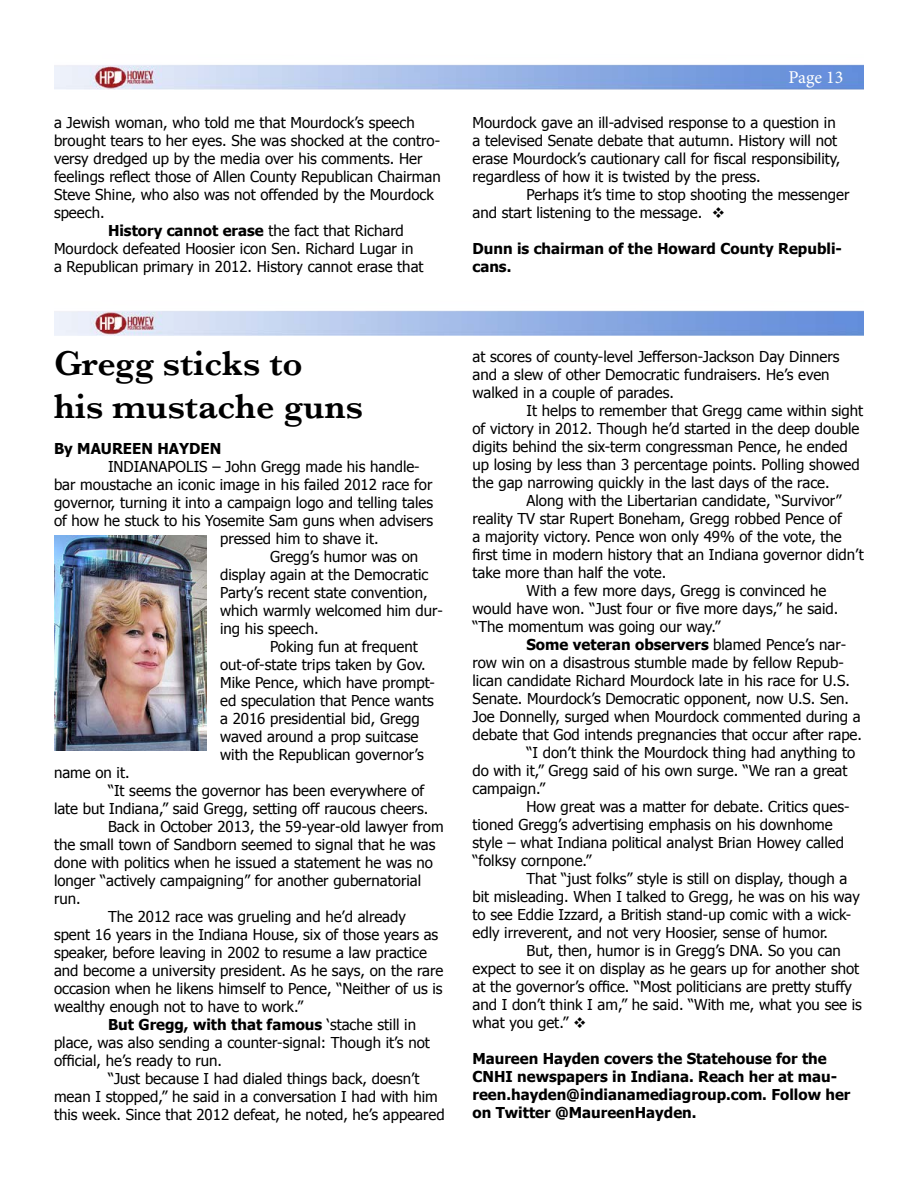
<style>
.page{position:relative;width:918px;height:1188px;background:#fff}
.page>*{position:absolute;margin:0;border:0;box-sizing:border-box;transform-origin:0 0}
.t1{font:600 36px/43.2px "Baskerville";color:#000}
.t2{font:18px "Minion Pro";letter-spacing:-.005em;color:#fff}
.t3{font:15px/18px "Tahoma";color:#000}
.t4{font:700 15px/18px "Tahoma";color:#000}
.s1{font-weight:400}
</style>
<div class="page">
<img style="left:54px;top:64px;width:810px;height:26px">
<img style="left:54px;top:310px;width:810px;height:26px">
<img style="left:54px;top:536px;width:153px;height:215px">
<p class="t3" style="left:54px;top:113px;width:362px">a Jewish woman, who told me that Mourdock’s speech</p>
<p class="t3" style="left:54px;top:131px;width:388px">brought tears to her eyes. She was shocked at the contro-</p>
<p class="t3" style="left:54px;top:149px;width:370px">versy dredged up by the media over his comments. Her</p>
<p class="t3" style="left:54px;top:167px;width:388px">feelings reflect those of Allen County Republican Chairman</p>
<p class="t3" style="left:54px;top:185px;width:381px">Steve Shine, who also was not offended by the Mourdock</p>
<p class="t3" style="left:54px;top:203px;width:52px">speech.</p>
<p class="t4" style="left:108px;top:221px;width:297px">History cannot erase <span class="s1">the fact that Richard</span></p>
<p class="t3" style="left:54px;top:239px;width:361px">Mourdock defeated Hoosier icon Sen. Richard Lugar in</p>
<p class="t3" style="left:54px;top:257px;width:371px">a Republican primary in 2012. History cannot erase that</p>
<p class="t2" style="left:789px;top:65px;width:56px">Page 13</p>
<p class="t3" style="left:472px;top:113px;width:369px">Mourdock gave an ill-advised response to a question in a televised Senate debate that autumn. History will not erase Mourdock’s cautionary call for fiscal responsibility, regardless of how it is twisted by the press.</p>
<p class="t3" style="left:472px;top:185px;width:378px;text-indent:54px">Perhaps it’s time to stop shooting the messenger and start listening to the message. ❖</p>
<p class="t4" style="left:472px;top:239px;width:371px">Dunn is chairman of the Howard County Republi&shy;cans.</p>
<h1 class="t1" style="left:54px;top:342px;width:311px">Gregg sticks to<br>his mustache guns</h1>
<p class="t4" style="left:54px;top:440px;width:169px">By MAUREEN HAYDEN</p>
<p class="t3" style="left:108px;top:458px;width:313px">INDIANAPOLIS – John Gregg made his handle-</p>
<p class="t3" style="left:54px;top:476px;width:380px">bar moustache an iconic image in his failed 2012 race for</p>
<p class="t3" style="left:54px;top:494px;width:381px">governor, turning it into a campaign logo and telling tales</p>
<p class="t3" style="left:54px;top:512px;width:381px">of how he stuck to his Yosemite Sam guns when advisers</p>
<p class="t3" style="left:220px;top:530px;width:160px">pressed him to shave it.</p>
<p class="t3" style="left:270px;top:548px;width:150px">Gregg’s humor was on</p>
<p class="t3" style="left:220px;top:566px;width:210px">display again at the Democratic</p>
<p class="t3" style="left:220px;top:584px;width:209px">Party’s recent state convention,</p>
<p class="t3" style="left:220px;top:602px;width:224px">which warmly welcomed him dur-</p>
<p class="t3" style="left:220px;top:620px;width:100px">ing his speech.</p>
<p class="t3" style="left:270px;top:638px;width:149px">Poking fun at frequent</p>
<p class="t3" style="left:220px;top:656px;width:207px">out-of-state trips taken by Gov.</p>
<p class="t3" style="left:220px;top:674px;width:216px">Mike Pence, which have prompt-</p>
<p class="t3" style="left:220px;top:692px;width:215px">ed speculation that Pence wants</p>
<p class="t3" style="left:220px;top:710px;width:201px">a 2016 presidential bid, Gregg</p>
<p class="t3" style="left:220px;top:728px;width:200px">waved around a prop suitcase</p>
<p class="t3" style="left:220px;top:746px;width:205px">with the Republican governor’s</p>
<p class="t3" style="left:54px;top:764px;width:77px">name on it.</p>
<p class="t3" style="left:108px;top:782px;width:318px">“It seems the governor has been everywhere of</p>
<p class="t3" style="left:54px;top:800px;width:376px">late but Indiana,” said Gregg, setting off raucous cheers.</p>
<p class="t3" style="left:108px;top:818px;width:337px">Back in October 2013, the 59-year-old lawyer from</p>
<p class="t3" style="left:54px;top:836px;width:383px">the small town of Sandborn seemed to signal that he was</p>
<p class="t3" style="left:54px;top:854px;width:380px">done with politics when he issued a statement he was no</p>
<p class="t3" style="left:54px;top:872px;width:369px">longer “actively campaigning” for another gubernatorial</p>
<p class="t3" style="left:54px;top:890px;width:28px">run.</p>
<p class="t3" style="left:108px;top:908px;width:299px">The 2012 race was grueling and he’d already</p>
<p class="t3" style="left:54px;top:926px;width:386px">spent 16 years in the Indiana House, six of those years as</p>
<p class="t3" style="left:54px;top:944px;width:375px">speaker, before leaving in 2002 to resume a law practice</p>
<p class="t3" style="left:54px;top:962px;width:391px">and become a university president. As he says, on the rare</p>
<p class="t3" style="left:54px;top:980px;width:390px">occasion when he likens himself to Pence, “Neither of us is</p>
<p class="t3" style="left:54px;top:998px;width:251px">wealthy enough not to have to work.”</p>
<p class="t4" style="left:108px;top:1016px;width:310px">But Gregg, with that famous <span class="s1">‘stache still in</span></p>
<p class="t3" style="left:54px;top:1034px;width:377px">place, was also sending a counter-signal: Though it’s not</p>
<p class="t3" style="left:54px;top:1052px;width:170px">official, he’s ready to run.</p>
<p class="t3" style="left:108px;top:1070px;width:313px">“Just because I had dialed things back, doesn’t</p>
<p class="t3" style="left:54px;top:1088px;width:385px">mean I stopped,” he said in a conversation I had with him</p>
<p class="t3" style="left:54px;top:1106px;width:392px">this week. Since that 2012 defeat, he noted, he’s appeared</p>
<p class="t3" style="left:472px;top:348px;width:369px">at scores of county-level Jefferson-Jackson Day Dinners and a slew of other Democratic fundraisers. He’s even walked in a couple of parades.</p>
<p class="t3" style="left:472px;top:402px;width:392px;text-indent:54px">It helps to remember that Gregg came within sight of victory in 2012. Though he’d started in the deep double digits behind the six-term congressman Pence, he ended up losing by less than 3 percentage points. Polling showed the gap narrowing quickly in the last days of the race.</p>
<p class="t3" style="left:526px;top:492px;width:317px">Along with the Libertarian candidate, “Survivor”</p>
<p class="t3" style="left:472px;top:510px;width:371px">reality TV star Rupert Boneham, Gregg robbed Pence of</p>
<p class="t3" style="left:472px;top:528px;width:371px">a majority victory. Pence won only 49% of the vote, the</p>
<p class="t3" style="left:472px;top:546px;width:393px">first time in modern history that an Indiana governor didn’t</p>
<p class="t3" style="left:472px;top:564px;width:195px">take more than half the vote.</p>
<p class="t3" style="left:526px;top:582px;width:302px">With a few more days, Gregg is convinced he</p>
<p class="t3" style="left:472px;top:600px;width:367px">would have won. “Just four or five more days,” he said.</p>
<p class="t3" style="left:472px;top:618px;width:250px">“The momentum was going our way.”</p>
<p class="t4" style="left:526px;top:636px;width:321px">Some veteran observers <span class="s1">blamed Pence’s nar-</span></p>
<p class="t3" style="left:472px;top:654px;width:373px">row win on a disastrous stumble made by fellow Repub-</p>
<p class="t3" style="left:472px;top:672px;width:379px">lican candidate Richard Mourdock late in his race for U.S.</p>
<p class="t3" style="left:472px;top:690px;width:378px">Senate. Mourdock’s Democratic opponent, now U.S. Sen.</p>
<p class="t3" style="left:472px;top:708px;width:390px">Joe Donnelly, surged when Mourdock commented during a</p>
<p class="t3" style="left:472px;top:726px;width:391px">debate that God intends pregnancies that occur after rape.</p>
<p class="t3" style="left:526px;top:744px;width:330px">“I don’t think the Mourdock thing had anything to</p>
<p class="t3" style="left:472px;top:762px;width:377px">do with it,” Gregg said of his own surge. “We ran a great</p>
<p class="t3" style="left:472px;top:780px;width:74px">campaign.”</p>
<p class="t3" style="left:526px;top:798px;width:325px">How great was a matter for debate. Critics ques-</p>
<p class="t3" style="left:472px;top:816px;width:362px">tioned Gregg’s advertising emphasis on his downhome</p>
<p class="t3" style="left:472px;top:834px;width:373px">style – what Indiana political analyst Brian Howey called</p>
<p class="t3" style="left:472px;top:852px;width:121px">“folksy cornpone.”</p>
<p class="t3" style="left:526px;top:870px;width:323px">That “just folks” style is still on display, though a</p>
<p class="t3" style="left:472px;top:888px;width:389px">bit misleading. When I talked to Gregg, he was on his way</p>
<p class="t3" style="left:472px;top:906px;width:380px">to see Eddie Izzard, a British stand-up comic with a wick-</p>
<p class="t3" style="left:472px;top:924px;width:357px">edly irreverent, and not very Hoosier, sense of humor.</p>
<p class="t3" style="left:526px;top:942px;width:316px">But, then, humor is in Gregg’s DNA. So you can</p>
<p class="t3" style="left:472px;top:960px;width:388px">expect to see it on display as he gears up for another shot</p>
<p class="t3" style="left:472px;top:978px;width:381px">at the governor’s office. “Most politicians are pretty stuffy</p>
<p class="t3" style="left:472px;top:996px;width:391px">and I don’t think I am,” he said. “With me, what you see is</p>
<p class="t3" style="left:472px;top:1014px;width:115px">what you get.” ❖</p>
<p class="t4" style="left:472px;top:1050px;width:379px">Maureen Hayden covers the Statehouse for the CNHI newspapers in Indiana. Reach her at mau&shy;reen.hayden@indianamediagroup.com. Follow her on Twitter @MaureenHayden.</p>
</div>
